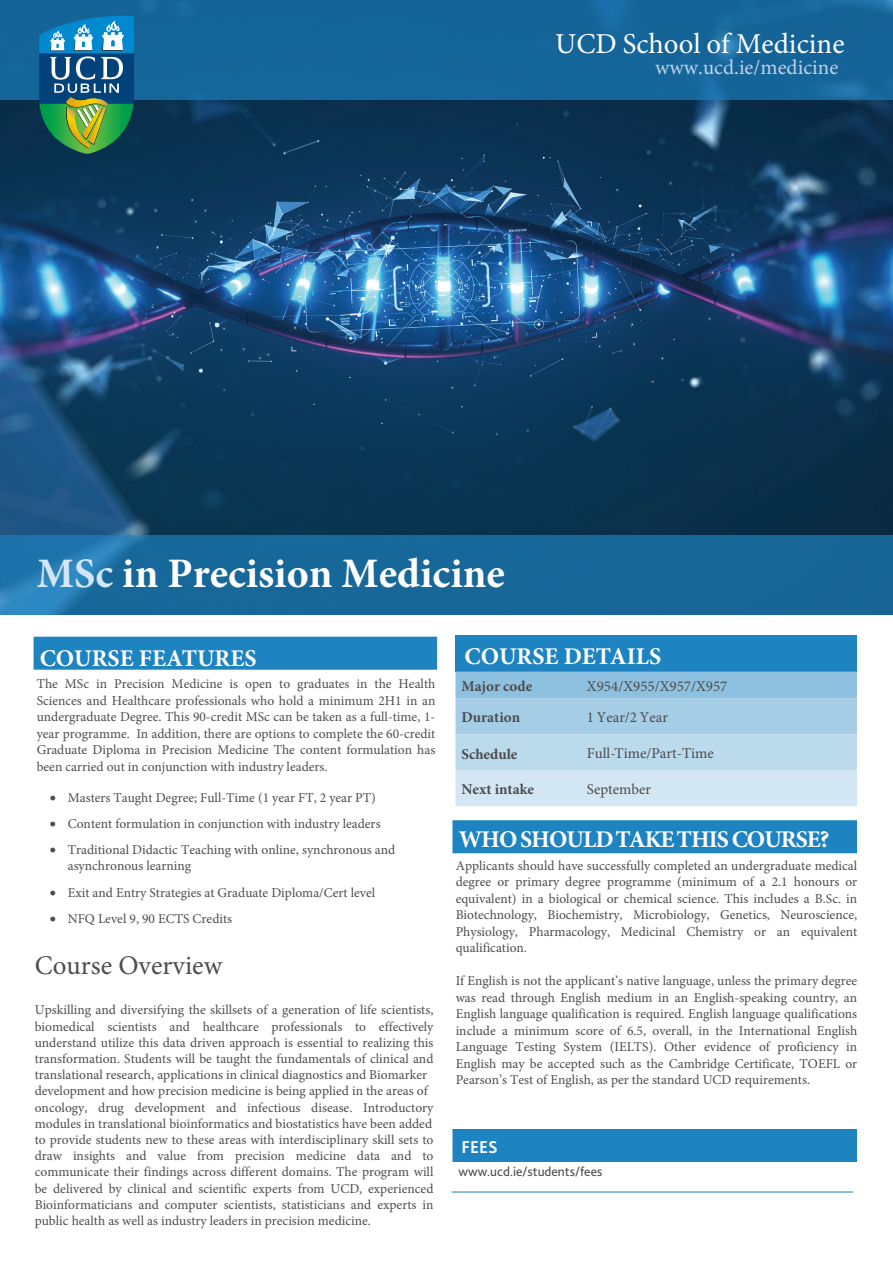
<style>
.page{position:relative;width:893px;height:1263px;background:#fff}
.page>*{position:absolute;margin:0;border:0;box-sizing:border-box;transform-origin:0 0}
.t1{font:700 42px "Minion Pro";color:#fff}
.contents_1{font:28.8px "Minion Pro";color:#fff}
.Body{font:27px "Minion Pro";color:#4d4d4f}
.Body-2{font:700 24px "Minion Pro";letter-spacing:-.04em;color:#fff}
.Body-3{font:700 24px "Minion Pro";color:#fff}
.head{font:700 24px "Minion Pro";color:#fff}
.contents_1-2{font:21px "Minion Pro";color:#c0d1e9}
.t2{font:700 18px "Bliss 2";color:#fff}
.codebox2{font:15px "Minion Pro";color:#4b4c4d}
.codebox2-2{font:700 15px "Minion Pro";color:#4b4c4d}
.Body-4{font:13.5px/16.2px "Minion Pro";color:#4d4d4f}
.t3{font:13.5px/16.5px "Minion Pro";color:#4b4c4d;text-align:justify}
.t4{font:13.5px "Bliss 2";color:#4b4c4d}
.s1{color:#d2e6f3}
</style>
<div class="page">
<img style="left:0;top:100px;width:893px;height:435px">
<svg style="left:0;top:535px;width:893px;height:79px;background:#18699b"></svg>
<div style="left:455px;top:636px;width:402px;height:36px;background:#1e83c1"></div>
<svg style="left:455px;top:672px;width:402px;height:134px;background:#b2d5ea"></svg>
<div style="left:34px;top:637px;width:403px;height:33px;background:#1e83c1"></div>
<div style="left:452px;top:820px;width:405px;height:33px;background:#1e83c1"></div>
<hr style="left:452px;top:1191px;width:401px;height:1px;background:#1e83c1">
<div style="left:0;top:0;width:893px;height:100px;background:#156599"></div>
<svg style="left:39px;top:16px;width:95px;height:138px;background:#3a8183"></svg>
<div style="left:452px;top:1129px;width:405px;height:33px;background:#1e83c1"></div>
<p class="contents_1" style="left:555px;top:25px;width:291px">UCD School of Medicine</p>
<p class="contents_1-2" style="left:655px;top:53px;width:185px">www.ucd.ie/medicine</p>
<p class="t1" style="left:37px;top:544px;width:469px"><span class="s1">MSc</span> in Precision Medicine</p>
<p class="Body-3" style="left:40px;top:641px;width:218px">COURSE FEATURES</p>
<p class="Body-4" style="left:37px;top:676px;width:400px;text-align:justify">The MSc in Precision Medicine is open to graduates in the Health Sciences and Healthcare professionals who hold a minimum 2H1 in an undergraduate Degree. This 90-credit MSc can be taken as a full-time, 1- year programme. In addition, there are options to complete the 60-credit Graduate Diploma in Precision Medicine The content formulation has been carried out in conjunction with industry leaders.</p>
<p class="Body-4" style="left:50px;top:789px;width:328px">• Masters Taught Degree; Full-Time (1 year FT, 2 year PT)</p>
<p class="Body-4" style="left:50px;top:815px;width:332px">• Content formulation in conjunction with industry leaders</p>
<p class="Body-4" style="left:68px;top:841px;width:329px;text-indent:-18px">• Traditional Didactic Teaching with online, synchronous and asynchronous learning</p>
<p class="Body-4" style="left:50px;top:884px;width:327px">• Exit and Entry Strategies at Graduate Diploma/Cert level</p>
<p class="Body-4" style="left:50px;top:910px;width:184px">• NFQ Level 9, 90 ECTS Credits</p>
<p class="Body" style="left:35px;top:947px;width:189px">Course Overview</p>
<p class="Body-4" style="left:35px;top:1002px;width:400px">Upskilling and diversifying the skillsets of a generation of life scientists, biomedical scientists and healthcare professionals to effectively understand utilize this data driven approach is essential to realizing this transformation. Students will be taught the fundamentals of clinical and translational research, applications in clinical diagnostics and Biomarker development and how precision medicine is being applied in the areas of oncology, drug development and infectious disease. Introductory modules in translational bioinformatics and biostatistics have been added to provide students new to these areas with interdisciplinary skill sets to draw insights and value from precision medicine data and to communicate their findings across different domains. The program will be delivered by clinical and scientific experts from UCD, experienced Bioinformaticians and computer scientists, statisticians and experts in public health as well as industry leaders in precision medicine.</p>
<p class="head" style="left:464px;top:639px;width:198px">COURSE DETAILS</p>
<p class="codebox2-2" style="left:461px;top:676px;width:72px">Major code</p>
<p class="codebox2" style="left:587px;top:676px;width:142px">X954/X955/X957/X957</p>
<p class="codebox2-2" style="left:461px;top:707px;width:60px">Duration</p>
<p class="codebox2" style="left:587px;top:707px;width:82px">1 Year/2 Year</p>
<p class="codebox2-2" style="left:461px;top:743px;width:57px">Schedule</p>
<p class="codebox2" style="left:587px;top:743px;width:129px">Full-Time/Part-Time</p>
<p class="codebox2-2" style="left:461px;top:779px;width:74px">Next intake</p>
<p class="codebox2" style="left:587px;top:779px;width:66px">September</p>
<h3 class="Body-2" style="left:459px;top:822px;width:372px">WHOSHOULD TAKETHISCOURSE?</h3>
<p class="t3" style="left:456px;top:857px;width:403px">Applicants should have successfully completed an undergraduate medical degree or primary degree programme (minimum of a 2.1 honours or equivalent) in a biological or chemical science. This includes a B.Sc. in Biotechnology, Biochemistry, Microbiology, Genetics, Neuroscience, Physiology, Pharmacology, Medicinal Chemistry or an equivalent qualification.</p>
<p class="t3" style="left:456px;top:973px;width:403px">If English is not the applicant’s native language, unless the primary degree was read through English medium in an English-speaking country, an English language qualification is required. English language qualifications include a minimum score of 6.5, overall, in the International English Language Testing System (IELTS). Other evidence of proficiency in English may be accepted such as the Cambridge Certificate, TOEFL or Pearson’s Test of English, as per the standard UCD requirements.</p>
<h3 class="t2" style="left:462px;top:1136px;width:38px">FEES</h3>
<p class="t4" style="left:459px;top:1163px;width:145px">www.ucd.ie/students/fees</p>
</div>
